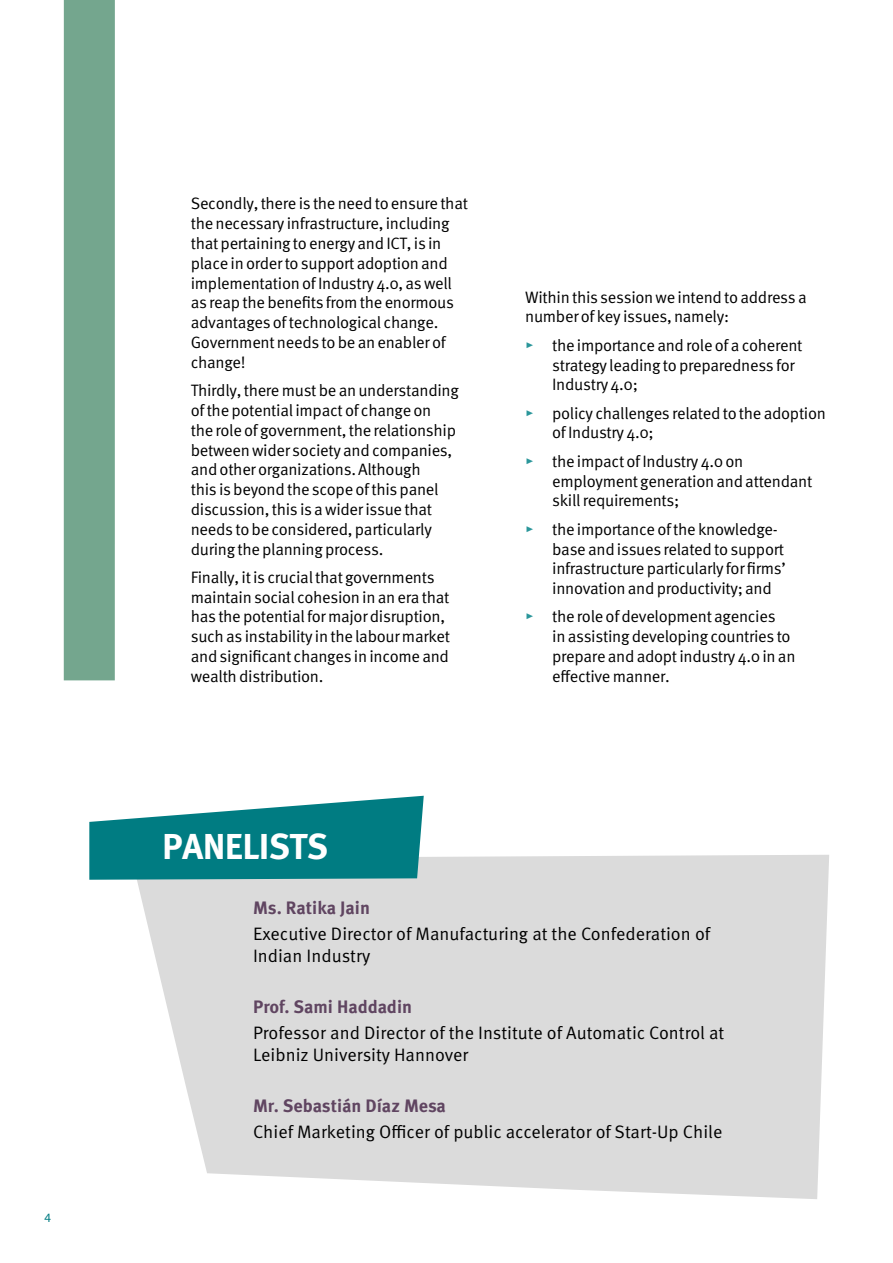
<style>
.page{position:relative;width:893px;height:1263px;background:#fff}
.page>*{position:absolute;margin:0;border:0;box-sizing:border-box;transform-origin:0 0}
.t1{font:700 36px "Meta Pro";letter-spacing:-.02em;color:#fff}
.t2{font:18px/21.6px "Meta Pro";color:#000}
.t3{font:700 18px "Meta Pro";color:#604561}
.t4{font:16.5px/19.8px "Meta Pro";letter-spacing:-.02em;color:#000}
.t5{font:12.75px "Myriad Pro";color:#007c82}
.s1{color:#2a969a}
</style>
<div class="page">
<svg style="left:137px;top:855px;width:692px;height:344px;background:#dedede"></svg>
<div style="left:64px;top:0;width:51px;height:680px;background:#74a68e"></div>
<svg style="left:89px;top:796px;width:335px;height:84px"></svg>
<p class="t5" style="left:44px;top:1210px;width:8px">4</p>
<p class="t4" style="left:191px;top:194px;width:279px">Secondly, there is the need to ensure that the necessary infrastructure, including that pertaining to energy and ICT, is in place in order to support adoption and implementation of Industry 4.0, as well as reap the benefits from the enormous advantages of technological change.<br>Government needs to be an enabler of change!</p>
<p class="t4" style="left:191px;top:381px;width:270px">Thirdly, there must be an understanding of the potential impact of change on<br>the role of government, the relationship between wider society and companies, and other organizations. Although<br>this is beyond the scope of this panel discussion, this is a wider issue that needs to be considered, particularly during the planning process.</p>
<p class="t4" style="left:191px;top:568px;width:261px">Finally, it is crucial that governments maintain social cohesion in an era that has the potential for major disruption, such as instability in the labour market and significant changes in income and wealth distribution.</p>
<p class="t4" style="left:525px;top:288px;width:283px">Within this session we intend to address a number of key issues, namely:</p>
<p class="t4" style="left:552px;top:336px;width:252px;text-indent:-27px"><span class="s1">▸</span> the importance and role of a coherent strategy leading to preparedness for<br>Industry 4.0;</p>
<p class="t4" style="left:552px;top:404px;width:275px;text-indent:-27px"><span class="s1">▸</span> policy challenges related to the adoption of Industry 4.0;</p>
<p class="t4" style="left:552px;top:452px;width:262px;text-indent:-27px"><span class="s1">▸</span> the impact of Industry 4.0 on employment generation and attendant skill requirements;</p>
<p class="t4" style="left:552px;top:520px;width:235px;text-indent:-27px"><span class="s1">▸</span> the importance of the knowledge&shy;base and issues related to support infrastructure particularly for firms’ innovation and productivity; and</p>
<p class="t4" style="left:552px;top:607px;width:245px;text-indent:-27px"><span class="s1">▸</span> the role of development agencies<br>in assisting developing countries to prepare and adopt industry 4.0 in an effective manner.</p>
<h1 class="t1" style="left:162px;top:823px;width:168px">PANELISTS</h1>
<p class="t3" style="left:253px;top:896px;width:119px">Ms. Ratika Jain</p>
<p class="t2" style="left:253px;top:923px;width:459px">Executive Director of Manufacturing at the Confederation of<br>Indian Industry</p>
<p class="t3" style="left:253px;top:995px;width:161px">Prof. Sami Haddadin</p>
<p class="t2" style="left:253px;top:1022px;width:473px">Professor and Director of the Institute of Automatic Control at<br>Leibniz University Hannover</p>
<p class="t3" style="left:253px;top:1095px;width:194px">Mr. Sebastián Díaz Mesa</p>
<p class="t2" style="left:253px;top:1122px;width:471px">Chief Marketing Officer of public accelerator of Start-Up Chile</p>
</div>
